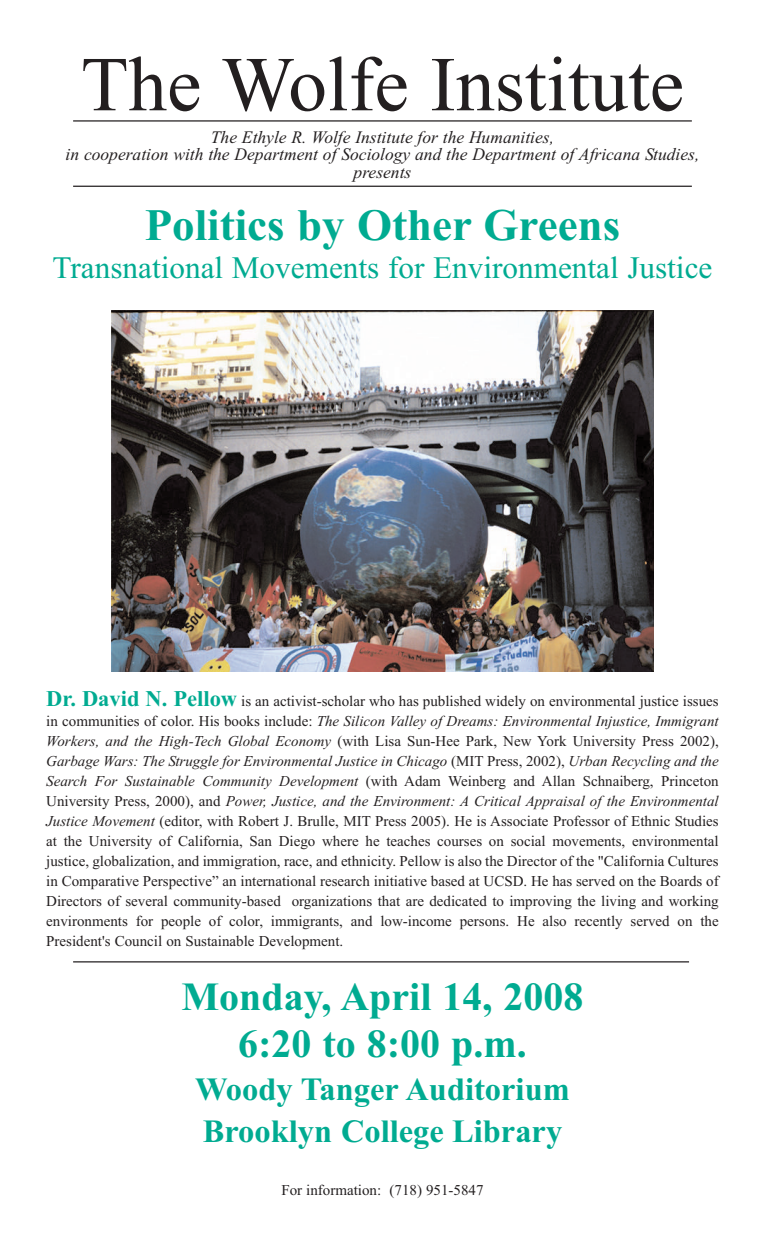
<style>
.page{position:relative;width:765px;height:1260px;background:#fff}
.page>*{position:absolute;margin:0;border:0;box-sizing:border-box;transform-origin:0 0}
.t1{font:77.5px "Times New Roman";color:#231f20}
.t2{font:700 45px "Times New Roman";color:#00ab91}
.t3{font:700 40px/47.5px "Times New Roman";color:#00ab91;text-align:center}
.t4{font:700 32.5px/42.5px "Times New Roman";color:#00ab91}
.t5{font:31.25px "Times New Roman";color:#00ab91}
.t6{font:italic 17.5px/17.5px "Times New Roman";color:#231f20;text-align:center}
.t7{font:15px/20px "Times New Roman";color:#231f20;text-align:justify}
.s1{font-weight:700;font-size:22.5px;color:#00ab91}
.s2{font-style:italic}
</style>
<div class="page">
<hr style="left:73px;top:120px;width:619px;height:2px;background:#231f20">
<hr style="left:73px;top:961px;width:616px;height:1px;background:#231f20">
<img style="left:112px;top:310px;width:541px;height:361px">
<hr style="left:73px;top:186px;width:619px;height:1px;background:#231f20">
<h1 class="t1" style="left:81px;top:38px;width:605px">The Wolfe Institute</h1>
<p class="t6" style="left:66px;top:128px;width:635px">The Ethyle R. Wolfe Institute for the Humanities,<br>in cooperation with the Department of Sociology and the Department of Africana Studies, presents</p>
<h2 class="t2" style="left:145px;top:198px;width:477px">Politics by Other Greens</h2>
<h3 class="t5" style="left:53px;top:249px;width:661px">Transnational Movements for Environmental Justice</h3>
<p class="t7" style="left:46px;top:690px;width:674px"><span class="s1">Dr. David N. Pellow</span> is an activist-scholar who has published widely on environmental justice issues in communities of color. His books include: <span class="s2">The Silicon Valley of Dreams: Environmental Injustice, Immigrant Workers, and the High-Tech Global Economy</span> (with Lisa Sun-Hee Park, New York University Press 2002), <span class="s2">Garbage Wars: The Struggle for Environmental Justice in Chicago</span> (MIT Press, 2002), <span class="s2">Urban Recycling and the Search For Sustainable Community Development</span> (with Adam Weinberg and Allan Schnaiberg, Princeton University Press, 2000), and <span class="s2">Power, Justice, and the Environment: A Critical Appraisal of the Environmental Justice Movement</span> (editor, with Robert J. Brulle, MIT Press 2005). He is Associate Professor of Ethnic Studies at the University of California, San Diego where he teaches courses on social movements, environmental justice, globalization, and immigration, race, and ethnicity. Pellow is also the Director of the "California Cultures in Comparative Perspective” an international research initiative based at UCSD. He has served on the Boards of Directors of several community-based organizations that are dedicated to improving the living and working environments for people of color, immigrants, and low-income persons. He also recently served on the President's Council on Sustainable Development.</p>
<h3 class="t3" style="left:182px;top:972px;width:403px">Monday, April 14, 2008<br>6:20 to 8:00 p.m.</h3>
<h3 class="t4" style="left:195px;top:1067px;width:376px">Woody Tanger Auditorium<br>Brooklyn College Library</h3>
<p class="t7" style="left:281px;top:1179px;width:204px">For information: (718) 951-5847</p>
</div>
